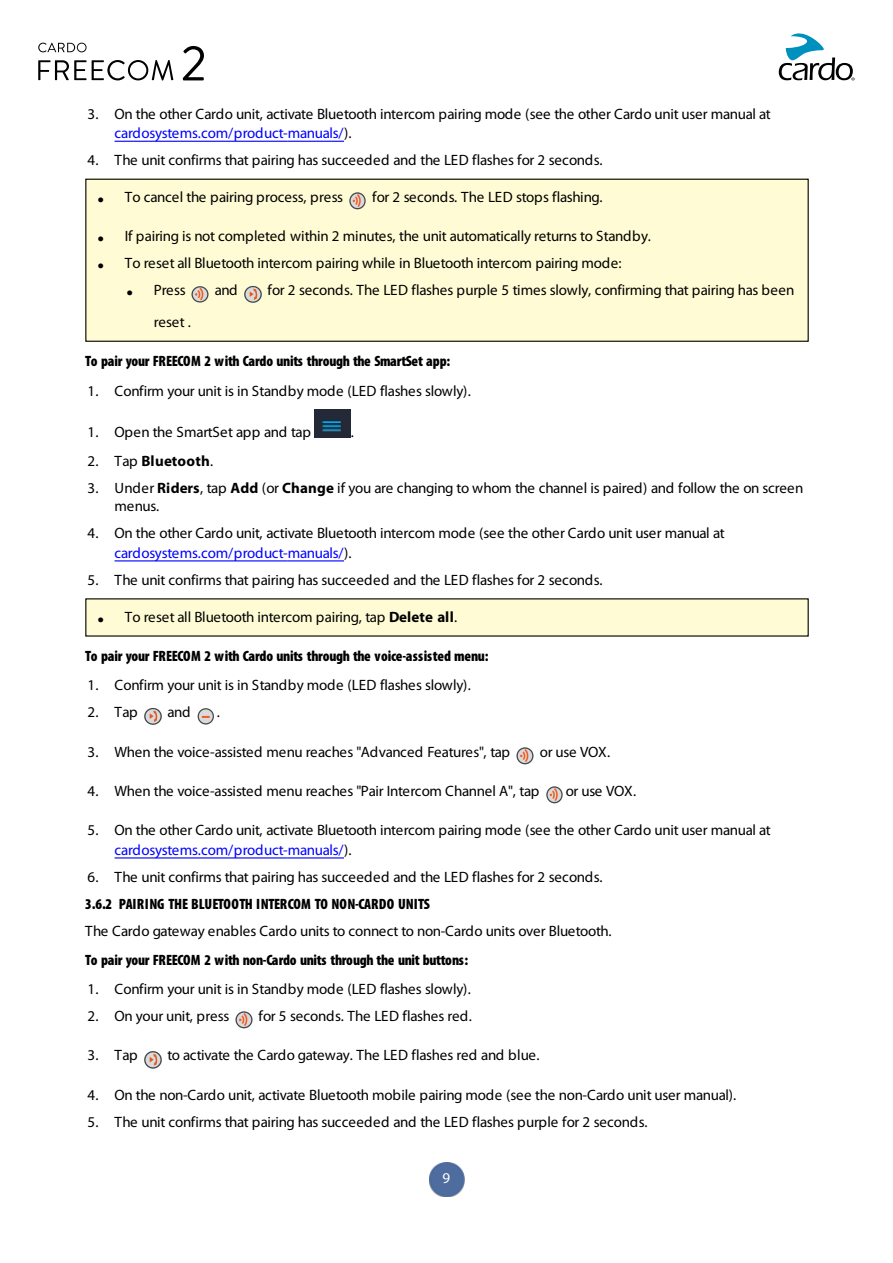
<style>
.page{position:relative;width:893px;height:1263px;background:#fff}
.page>*{position:absolute;margin:0;border:0;box-sizing:border-box;transform-origin:0 0}
.t1{font:15px/27px "Myriad Pro";letter-spacing:-.025em;color:#000}
.t2{font:900 condensed 15px/29.1px "Myriad Pro";letter-spacing:-.02em;color:#000}
.t3{font:700 15px "Myriad Pro";letter-spacing:.015em;color:#000}
.t4{font:15px "Myriad Pro";color:#fff}
.t5{font:6px "MS Gothic";color:#000}
.s1{color:#00f}
.s2{font-weight:400;font-stretch:normal}
.s3{font-weight:400}
.s4{font-weight:700}
.s5{font-weight:900;font-stretch:condensed}
</style>
<div class="page">
<img style="left:430px;top:1162px;width:34px;height:35px">
<hr style="left:115px;top:141px;width:173px;height:1px;background:#00f">
<hr style="left:288px;top:141px;width:56px;height:1px;background:#00f">
<div style="left:85px;top:179px;width:724px;height:163px;background:#fffcd5"></div>
<img style="left:349px;top:192px;width:17px;height:18px">
<img style="left:191px;top:286px;width:18px;height:17px">
<img style="left:244px;top:286px;width:18px;height:17px">
<div style="left:85px;top:179px;width:724px;height:163px;border:1px solid #000"></div>
<img style="left:315px;top:409px;width:36px;height:28px">
<hr style="left:115px;top:560px;width:173px;height:1px;background:#00f">
<hr style="left:288px;top:560px;width:56px;height:1px;background:#00f">
<div style="left:85px;top:598px;width:724px;height:39px;background:#fffcd5"></div>
<img style="left:144px;top:708px;width:18px;height:17px">
<img style="left:197px;top:708px;width:17px;height:17px">
<img style="left:516px;top:747px;width:18px;height:18px">
<img style="left:546px;top:786px;width:17px;height:18px">
<hr style="left:115px;top:857px;width:173px;height:1px;background:#00f">
<hr style="left:288px;top:857px;width:56px;height:1px;background:#00f">
<img style="left:235px;top:1011px;width:18px;height:18px">
<img style="left:144px;top:1051px;width:18px;height:18px">
<svg style="left:38px;top:60px;width:135px;height:20px"></svg>
<svg style="left:38px;top:43px;width:49px;height:9px"></svg>
<svg style="left:183px;top:46px;width:21px;height:34px"></svg>
<svg style="left:779px;top:33px;width:76px;height:47px"></svg>
<p class="t1" style="left:88px;top:100px;width:12px">3.</p>
<p class="t1" style="left:88px;top:147px;width:12px">4.</p>
<p class="t5" style="left:98px;top:197px;width:7px">●</p>
<p class="t5" style="left:98px;top:236px;width:7px">●</p>
<p class="t5" style="left:98px;top:263px;width:7px">●</p>
<p class="t1" style="left:115px;top:100px;width:658px">On the other Cardo unit, activate Bluetooth intercom pairing mode (see the other Cardo unit user manual at</p>
<p class="t1" style="left:115px;top:120px;width:489px"><span class="s1">cardosystems.com/product-manuals</span> .(<span class="s1">/<br></span>The unit confirms that pairing has succeeded and the LED flashes for 2 seconds.</p>
<p class="t1" style="left:125px;top:184px;width:220px">To cancel the pairing process, press</p>
<p class="t1" style="left:372px;top:184px;width:232px">for 2 seconds. The LED stops flashing.</p>
<p class="t1" style="left:125px;top:223px;width:528px">If pairing is not completed within 2 minutes, the unit automatically returns to Standby.</p>
<p class="t1" style="left:125px;top:250px;width:498px">To reset all Bluetooth intercom pairing while in Bluetooth intercom pairing mode:</p>
<p class="t5" style="left:127px;top:290px;width:7px">●</p>
<p class="t1" style="left:154px;top:277px;width:33px">Press</p>
<p class="t1" style="left:215px;top:277px;width:25px">and</p>
<p class="t1" style="left:268px;top:277px;width:528px">for 2 seconds. The LED flashes purple 5 times slowly, confirming that pairing has been</p>
<p class="t1" style="left:154px;top:309px;width:38px">reset .</p>
<p class="t2" style="left:115px;top:347px;width:358px;text-indent:-29px">To pair your FREECOM 2 with Cardo units through the SmartSet app:<br><span class="s2">Confirm your unit is in Standby mode (LED flashes slowly .(</span></p>
<p class="t1" style="left:88px;top:377px;width:12px">1.</p>
<p class="t1" style="left:88px;top:419px;width:12px">1.</p>
<p class="t1" style="left:88px;top:447px;width:12px">2.</p>
<p class="t1" style="left:88px;top:474px;width:12px">3.</p>
<p class="t1" style="left:87px;top:520px;width:12px">4.</p>
<p class="t1" style="left:88px;top:566px;width:12px">5.</p>
<p class="t1" style="left:115px;top:419px;width:198px">Open the SmartSet app and tap</p>
<p class="t3" style="left:115px;top:452px;width:100px"><span class="s3">Tap</span> Bluetooth<span class="s3">.</span></p>
<p class="t1" style="left:351px;top:419px;width:5px">.</p>
<p class="t1" style="left:115px;top:474px;width:690px">Under <span class="s4">Riders</span>, tap <span class="s4">Add</span> (or <span class="s4">Change</span> if you are changing to whom the channel is paired) and follow the on screen</p>
<p class="t1" style="left:114px;top:493px;width:612px">menus.<br>On the other Cardo unit, activate Bluetooth intercom mode (see the other Cardo unit user manual at</p>
<p class="t1" style="left:114px;top:539px;width:489px"><span class="s1">cardosystems.com/product-manuals</span> .(<span class="s1">/<br></span>The unit confirms that pairing has succeeded and the LED flashes for 2 seconds.</p>
<p class="t1" style="left:125px;top:604px;width:334px">To reset all Bluetooth intercom pairing, tap <span class="s4">Delete all</span>.</p>
<p class="t5" style="left:98px;top:617px;width:7px">●</p>
<p class="t2" style="left:115px;top:642px;width:375px;text-indent:-29px">To pair your FREECOM 2 with Cardo units through the voice-assisted menu:<br><span class="s2">Confirm your unit is in Standby mode (LED flashes slowly .(</span></p>
<p class="t1" style="left:88px;top:672px;width:12px">1.</p>
<p class="t1" style="left:88px;top:699px;width:12px">2.</p>
<p class="t1" style="left:115px;top:699px;width:25px">Tap</p>
<p class="t1" style="left:167px;top:699px;width:25px">and</p>
<p class="t1" style="left:217px;top:699px;width:5px">.</p>
<p class="t1" style="left:88px;top:738px;width:12px">3.</p>
<p class="t1" style="left:115px;top:738px;width:397px">When the voice-assisted menu reaches "Advanced Features ," tap</p>
<p class="t1" style="left:540px;top:738px;width:72px">or use VOX.</p>
<p class="t1" style="left:88px;top:778px;width:12px">4.</p>
<p class="t1" style="left:115px;top:778px;width:426px">When the voice-assisted menu reaches "Pair Intercom Channel A ," tap</p>
<p class="t1" style="left:566px;top:778px;width:72px">or use VOX.</p>
<p class="t1" style="left:88px;top:817px;width:12px">5.</p>
<p class="t1" style="left:115px;top:817px;width:658px">On the other Cardo unit, activate Bluetooth intercom pairing mode (see the other Cardo unit user manual at</p>
<p class="t1" style="left:88px;top:863px;width:12px">6.</p>
<p class="t1" style="left:115px;top:836px;width:489px"><span class="s1">cardosystems.com/product-manuals</span> .(<span class="s1">/<br></span>The unit confirms that pairing has succeeded and the LED flashes for 2 seconds.</p>
<p class="t2" style="left:119px;top:889px;width:312px">PAIRING THE BLUETOOTH INTERCOM TO NON-CARDO UNITS</p>
<p class="t1" style="left:85px;top:890px;width:528px"><span class="s5">3.6.2<br></span>The Cardo gateway enables Cardo units to connect to non-Cardo units over Bluetooth.</p>
<p class="t2" style="left:85px;top:945px;width:387px;text-align:right">To pair your FREECOM 2 with non-Cardo units through the unit buttons:<br><span class="s2">Confirm your unit is in Standby mode (LED flashes slowly .(</span></p>
<p class="t1" style="left:87px;top:976px;width:12px">1.</p>
<p class="t1" style="left:87px;top:1003px;width:12px">2.</p>
<p class="t1" style="left:114px;top:1003px;width:117px">On your unit, press</p>
<p class="t1" style="left:259px;top:1003px;width:215px">for 5 seconds. The LED flashes red.</p>
<p class="t1" style="left:88px;top:1042px;width:12px">3.</p>
<p class="t1" style="left:115px;top:1042px;width:25px">Tap</p>
<p class="t1" style="left:167px;top:1042px;width:374px">to activate the Cardo gateway. The LED flashes red and blue.</p>
<p class="t1" style="left:88px;top:1081px;width:12px">4.</p>
<p class="t1" style="left:115px;top:1081px;width:623px">On the non-Cardo unit, activate Bluetooth mobile pairing mode (see the non-Cardo unit user manual .(</p>
<p class="t1" style="left:87px;top:1108px;width:12px">5.</p>
<p class="t1" style="left:114px;top:1108px;width:534px">The unit confirms that pairing has succeeded and the LED flashes purple for 2 seconds.</p>
<p class="t4" style="left:442px;top:1170px;width:9px">9</p>
</div>
